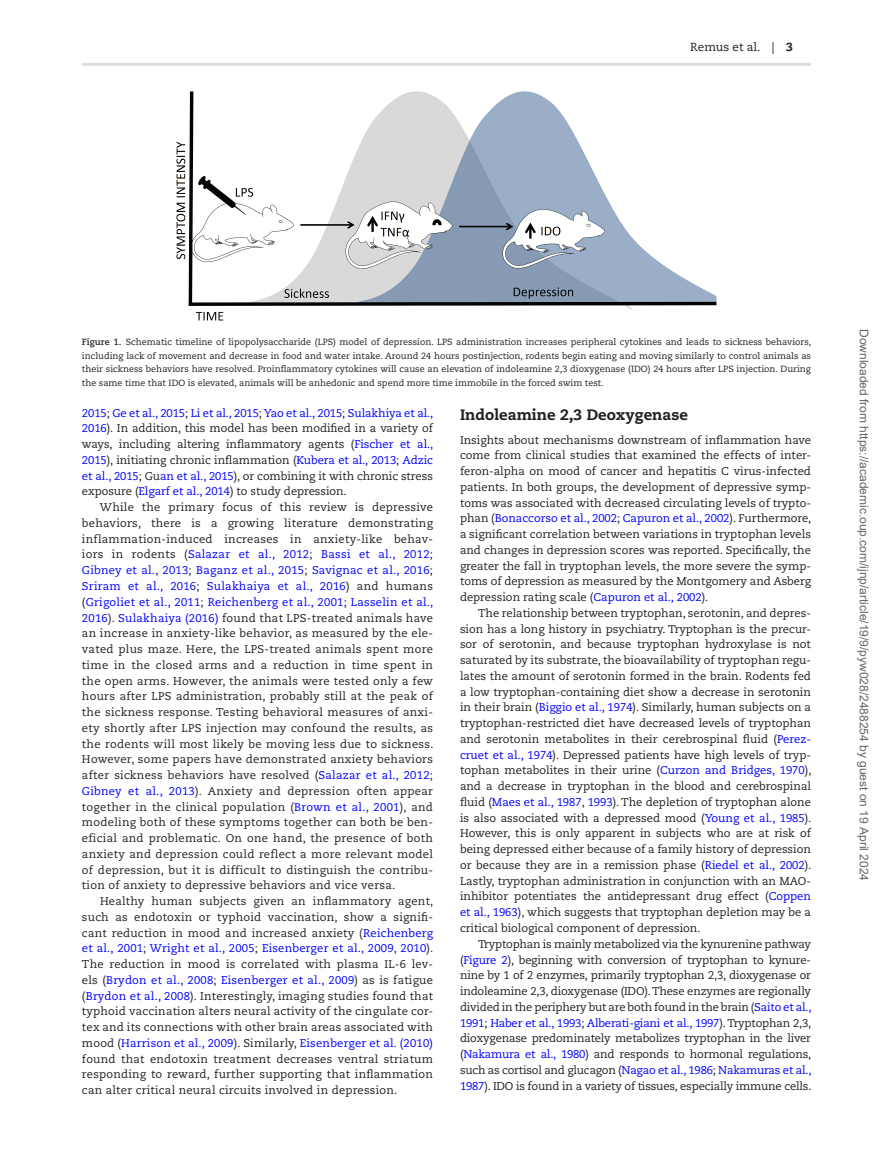
<style>
.page{position:relative;width:893px;height:1174px;background:#fff}
.page>*{position:absolute;margin:0;border:0;box-sizing:border-box;transform-origin:0 0}
.t1{font:800 15px "Caecilia LT Std";color:#231f20}
.t2{font:12px "Arial";color:#666}
.t3{font:11.7px "Caecilia LT Std";color:#231f20}
.t4{font:11.25px/15.8px "Caecilia LT Std";color:#231f20;text-align:justify}
.t5{font:9px/13.5px "Caecilia LT Std";color:#231f20;text-align:justify}
.s1{font-weight:800}
.s2{font-weight:700}
.s3{color:#00f}
</style>
<div class="page">
<hr style="left:82px;top:63px;width:729px;height:3px;background:#dcdddf">
<img style="left:176px;top:92px;width:540px;height:229px">
<p class="t3" style="left:690px;top:40px;width:104px">Remus et al. | <span class="s1">3</span></p>
<p class="t5" style="left:82px;top:335px;width:731px"><span class="s2">Figure 1.</span> Schematic timeline of lipopolysaccharide (LPS) model of depression. LPS administration increases peripheral cytokines and leads to sickness behaviors, including lack of movement and decrease in food and water intake. Around 24 hours postinjection, rodents begin eating and moving similarly to control animals as their sickness behaviors have resolved. Proinflammatory cytokines will cause an elevation of indoleamine 2,3 dioxygenase (IDO) 24 hours after LPS injection. During the same time that IDO is elevated, animals will be anhedonic and spend more time immobile in the forced swim test.</p>
<p class="t2" style="left:868px;top:329px;width:553px;rotate:90deg">Downloaded from https://academic.oup.com/ijnp/article/19/9/pyw028/2488254 by guest on 19 April 2024</p>
<h1 class="t1" style="left:460px;top:405px;width:230px">Indoleamine 2,3 Deoxygenase</h1>
<p class="t4" style="left:460px;top:432px;width:353px">Insights about mechanisms downstream of inflammation have come from clinical studies that examined the effects of inter&shy;feron-alpha on mood of cancer and hepatitis C virus-infected patients. In both groups, the development of depressive symp&shy;toms was associated with decreased circulating levels of trypto&shy;phan (<span class="s3">Bonaccorso et al., 2002</span>; <span class="s3">Capuron et al., 2002</span>). Furthermore, a significant correlation between variations in tryptophan levels and changes in depression scores was reported. Specifically, the greater the fall in tryptophan levels, the more severe the symp&shy;toms of depression as measured by the Montgomery and Asberg depression rating scale (<span class="s3">Capuron et al., 2002</span>).</p>
<p class="t4" style="left:460px;top:605px;width:353px;text-indent:18px">The relationship between tryptophan, serotonin, and depres&shy;sion has a long history in psychiatry. Tryptophan is the precur&shy;sor of serotonin, and because tryptophan hydroxylase is not saturated by its substrate, the bioavailability of tryptophan regu&shy;lates the amount of serotonin formed in the brain. Rodents fed a low tryptophan-containing diet show a decrease in serotonin in their brain (<span class="s3">Biggio et al., 1974</span>). Similarly, human subjects on a tryptophan-restricted diet have decreased levels of tryptophan and serotonin metabolites in their cerebrospinal fluid (<span class="s3">Perez&shy;cruet et al., 1974</span>). Depressed patients have high levels of tryp&shy;tophan metabolites in their urine (<span class="s3">Curzon and Bridges, 1970</span>), and a decrease in tryptophan in the blood and cerebrospinal fluid (<span class="s3">Maes et al., 1987</span>, <span class="s3">1993</span>). The depletion of tryptophan alone is also associated with a depressed mood (<span class="s3">Young et al., 1985</span>).<br>However, this is only apparent in subjects who are at risk of being depressed either because of a family history of depression or because they are in a remission phase (<span class="s3">Riedel et al., 2002</span>).<br>Lastly, tryptophan administration in conjunction with an MAO&shy;inhibitor potentiates the antidepressant drug effect (<span class="s3">Coppen et al., 1963</span>), which suggests that tryptophan depletion may be a critical biological component of depression.</p>
<p class="t4" style="left:460px;top:936px;width:353px;text-indent:18px">Tryptophan is mainly metabolized via the kynurenine pathway (<span class="s3">Figure 2</span>), beginning with conversion of tryptophan to kynure&shy;nine by 1 of 2 enzymes, primarily tryptophan 2,3, dioxygenase or indoleamine 2,3, dioxygenase (IDO). These enzymes are regionally divided in the periphery but are both found in the brain (<span class="s3">Saito et al., 1991</span>; <span class="s3">Haber et al., 1993</span>; <span class="s3">Alberati-giani et al., 1997</span>). Tryptophan 2,3, dioxygenase predominately metabolizes tryptophan in the liver (<span class="s3">Nakamura et al., 1980</span>) and responds to hormonal regulations, such as cortisol and glucagon (<span class="s3">Nagao et al., 1986</span>; <span class="s3">Nakamuras et al., 1987</span>). IDO is found in a variety of tissues, especially immune cells.</p>
<p class="t4" style="left:82px;top:405px;width:353px"><span class="s3">2015</span>; <span class="s3">Ge et al., 2015</span>; <span class="s3">Li et al., 2015</span>; <span class="s3">Yao et al., 2015</span>; <span class="s3">Sulakhiya et al., 2016</span>). In addition, this model has been modified in a variety of ways, including altering inflammatory agents (<span class="s3">Fischer et al., 2015</span>), initiating chronic inflammation (<span class="s3">Kubera et al., 2013</span>; <span class="s3">Adzic et al., 2015</span>; Gu<span class="s3">an et al., 2015</span>), or combining it with chronic stress exposure (<span class="s3">Elgarf et al., 2014</span>) to study depression.</p>
<p class="t4" style="left:82px;top:499px;width:353px;text-indent:18px">While the primary focus of this review is depressive behaviors, there is a growing literature demonstrating inflammation-induced increases in anxiety-like behav&shy;iors in rodents (<span class="s3">Salazar et al., 2012</span>; <span class="s3">Bassi et al., 2012</span>; <span class="s3">Gibney et al., 2013</span>; <span class="s3">Baganz et al., 2015</span>; <span class="s3">Savignac et al., 2016</span>; <span class="s3">Sriram et al., 2016</span>; <span class="s3">Sulakhaiya et al., 2016</span>) and humans (<span class="s3">Grigoliet et al., 2011</span>; <span class="s3">Reichenberg et al., 2001</span>; <span class="s3">Lasselin et al., 2016</span>). <span class="s3">Sulakhaiya (2016)</span> found that LPS-treated animals have an increase in anxiety-like behavior, as measured by the ele&shy;vated plus maze. Here, the LPS-treated animals spent more time in the closed arms and a reduction in time spent in the open arms. However, the animals were tested only a few hours after LPS administration, probably still at the peak of the sickness response. Testing behavioral measures of anxi&shy;ety shortly after LPS injection may confound the results, as the rodents will most likely be moving less due to sickness.<br>However, some papers have demonstrated anxiety behaviors after sickness behaviors have resolved (<span class="s3">Salazar et al., 2012</span>; <span class="s3">Gibney et al., 2013</span>). Anxiety and depression often appear together in the clinical population (<span class="s3">Brown et al., 2001</span>), and modeling both of these symptoms together can both be ben&shy;eficial and problematic. On one hand, the presence of both anxiety and depression could reflect a more relevant model of depression, but it is difficult to distinguish the contribu&shy;tion of anxiety to depressive behaviors and vice versa.</p>
<p class="t4" style="left:82px;top:893px;width:353px;text-indent:18px">Healthy human subjects given an inflammatory agent, such as endotoxin or typhoid vaccination, show a signifi&shy;cant reduction in mood and increased anxiety (<span class="s3">Reichenberg et al., 2001</span>; <span class="s3">Wright et al., 2005</span>; <span class="s3">Eisenberger et al., 2009</span>, <span class="s3">2010</span>).<br>The reduction in mood is correlated with plasma IL-6 lev&shy;els (<span class="s3">Brydon et al., 2008</span>; <span class="s3">Eisenberger et al., 2009</span>) as is fatigue (<span class="s3">Brydon et al., 2008</span>). Interestingly, imaging studies found that typhoid vaccination alters neural activity of the cingulate cor&shy;tex and its connections with other brain areas associated with mood (<span class="s3">Harrison et al., 2009</span>). Similarly, <span class="s3">Eisenberger et al. (2010) </span>found that endotoxin treatment decreases ventral striatum responding to reward, further supporting that inflammation can alter critical neural circuits involved in depression.</p>
</div>
